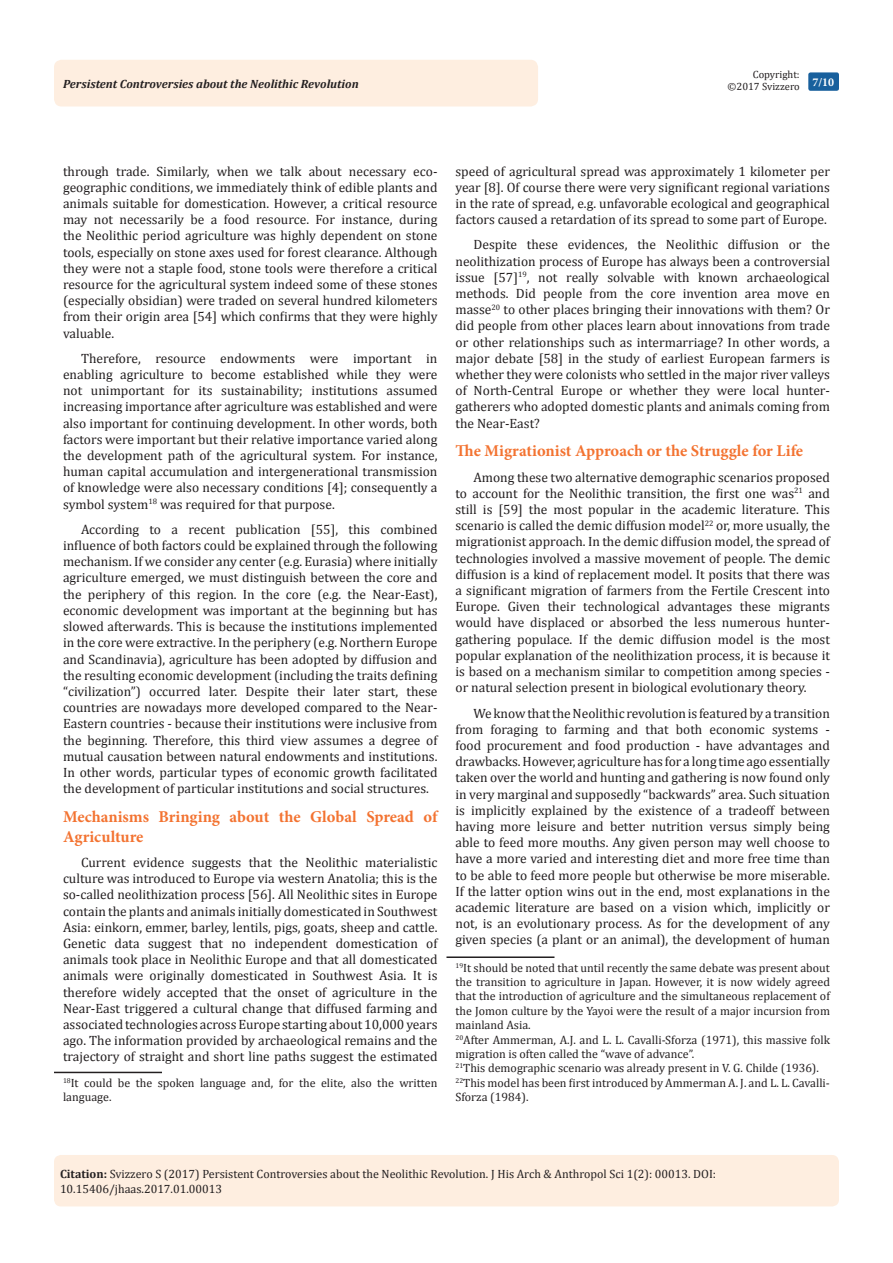
<style>
.page{position:relative;width:893px;height:1263px;background:#fff}
.page>*{position:absolute;margin:0;border:0;box-sizing:border-box;transform-origin:0 0}
.List_Paragraph{font:700 16.5px/19.8px "Minion Pro";color:#f37331}
.t1{font:13.5px/16.2px "Cambria";color:#231f20;text-align:justify}
.t2{font:12px/14.4px "Cambria";color:#231f20}
.t3{font:italic 700 12px "Cambria";color:#231f20}
.t4{font:700 12px "Minion Pro";color:#fff}
.t5{font:10.5px/12.6px "Cambria";color:#231f20;text-align:right}
.s1{font-weight:700}
</style>
<div class="page">
<div style="left:54px;top:1155px;width:785px;height:51px;background:#feeee0;border-radius:7px"></div>
<div style="left:54px;top:60px;width:484px;height:46px;background:#feeee0;border-radius:8px"></div>
<div style="left:808px;top:72px;width:31px;height:19px;background:#18609d;border-radius:2px"></div>
<hr style="left:54px;top:1072px;width:108px;height:1px;background:#231f20">
<hr style="left:446px;top:956px;width:108px;height:2px;background:#231f20">
<p class="t5" style="left:728px;top:68px;width:74px">Copyright: ©2017 Svizzero</p>
<p class="t3" style="left:63px;top:75px;width:297px">Persistent Controversies about the Neolithic Revolution</p>
<p class="t4" style="left:812px;top:74px;width:23px">7/10</p>
<p class="t1" style="left:63px;top:163px;width:376px">through trade. Similarly, when we talk about necessary eco&shy;geographic conditions, we immediately think of edible plants and animals suitable for domestication. However, a critical resource may not necessarily be a food resource. For instance, during the Neolithic period agriculture was highly dependent on stone tools, especially on stone axes used for forest clearance. Although they were not a staple food, stone tools were therefore a critical resource for the agricultural system indeed some of these stones (especially obsidian) were traded on several hundred kilometers from their origin area [54] which confirms that they were highly valuable.</p>
<p class="t1" style="left:63px;top:350px;width:376px;text-indent:18px">Therefore, resource endowments were important in enabling agriculture to become established while they were not unimportant for its sustainability; institutions assumed increasing importance after agriculture was established and were also important for continuing development. In other words, both factors were important but their relative importance varied along the development path of the agricultural system. For instance, human capital accumulation and intergenerational transmission of knowledge were also necessary conditions [4]; consequently a symbol system<sup>18</sup> was required for that purpose.</p>
<p class="t1" style="left:63px;top:521px;width:376px;text-indent:18px">According to a recent publication [55], this combined influence of both factors could be explained through the following mechanism. If we consider any center (e.g. Eurasia) where initially agriculture emerged, we must distinguish between the core and the periphery of this region. In the core (e.g. the Near-East), economic development was important at the beginning but has slowed afterwards. This is because the institutions implemented in the core were extractive. In the periphery (e.g. Northern Europe and Scandinavia), agriculture has been adopted by diffusion and the resulting economic development (including the traits defining “civilization”) occurred later. Despite their later start, these countries are nowadays more developed compared to the Near-Eastern countries - because their institutions were inclusive from the beginning. Therefore, this third view assumes a degree of mutual causation between natural endowments and institutions.<br>In other words, particular types of economic growth facilitated the development of particular institutions and social structures.</p>
<p class="List_Paragraph" style="left:63px;top:806px;width:376px">Mechanisms Bringing about the Global Spread of<br>Agriculture</p>
<p class="t1" style="left:63px;top:854px;width:376px;text-indent:18px">Current evidence suggests that the Neolithic materialistic culture was introduced to Europe via western Anatolia; this is the so-called neolithization process [56]. All Neolithic sites in Europe contain the plants and animals initially domesticated in Southwest Asia: einkorn, emmer, barley, lentils, pigs, goats, sheep and cattle.<br>Genetic data suggest that no independent domestication of animals took place in Neolithic Europe and that all domesticated animals were originally domesticated in Southwest Asia. It is therefore widely accepted that the onset of agriculture in the Near-East triggered a cultural change that diffused farming and associated technologies across Europe starting about 10,000 years ago. The information provided by archaeological remains and the trajectory of straight and short line paths suggest the estimated</p>
<p class="t2" style="left:63px;top:1075px;width:376px"><sup>18</sup>It could be the spoken language and, for the elite, also the written language.</p>
<p class="t1" style="left:455px;top:163px;width:376px">speed of agricultural spread was approximately 1 kilometer per year [8]. Of course there were very significant regional variations in the rate of spread, e.g. unfavorable ecological and geographical factors caused a retardation of its spread to some part of Europe.</p>
<p class="t1" style="left:455px;top:237px;width:376px;text-indent:18px">Despite these evidences, the Neolithic diffusion or the neolithization process of Europe has always been a controversial issue [57]<sup>19</sup>, not really solvable with known archaeological methods. Did people from the core invention area move en masse<sup>20</sup> to other places bringing their innovations with them? Or did people from other places learn about innovations from trade or other relationships such as intermarriage? In other words, a major debate [58] in the study of earliest European farmers is whether they were colonists who settled in the major river valleys of North-Central Europe or whether they were local hunter&shy;gatherers who adopted domestic plants and animals coming from the Near-East?</p>
<p class="List_Paragraph" style="left:455px;top:441px;width:349px">The Migrationist Approach or the Struggle for Life</p>
<p class="t1" style="left:455px;top:469px;width:376px;text-indent:18px">Among these two alternative demographic scenarios proposed to account for the Neolithic transition, the first one was<sup>21</sup> and still is [59] the most popular in the academic literature. This scenario is called the demic diffusion model<sup>22</sup> or, more usually, the migrationist approach. In the demic diffusion model, the spread of technologies involved a massive movement of people. The demic diffusion is a kind of replacement model. It posits that there was a significant migration of farmers from the Fertile Crescent into Europe. Given their technological advantages these migrants would have displaced or absorbed the less numerous hunter&shy;gathering populace. If the demic diffusion model is the most popular explanation of the neolithization process, it is because it is based on a mechanism similar to competition among species - or natural selection present in biological evolutionary theory.</p>
<p class="t1" style="left:455px;top:705px;width:376px;text-indent:18px">We know that the Neolithic revolution is featured by a transition from foraging to farming and that both economic systems - food procurement and food production - have advantages and drawbacks. However, agriculture has for a long time ago essentially taken over the world and hunting and gathering is now found only in very marginal and supposedly “backwards” area. Such situation is implicitly explained by the existence of a tradeoff between having more leisure and better nutrition versus simply being able to feed more mouths. Any given person may well choose to have a more varied and interesting diet and more free time than to be able to feed more people but otherwise be more miserable.<br>If the latter option wins out in the end, most explanations in the academic literature are based on a vision which, implicitly or not, is an evolutionary process. As for the development of any given species (a plant or an animal), the development of human</p>
<p class="t2" style="left:455px;top:960px;width:376px;text-align:justify"><sup>19</sup>It should be noted that until recently the same debate was present about the transition to agriculture in Japan. However, it is now widely agreed that the introduction of agriculture and the simultaneous replacement of the Jomon culture by the Yayoi were the result of a major incursion from mainland Asia.</p>
<p class="t2" style="left:455px;top:1032px;width:376px"><sup>20</sup>After Ammerman, A.J. and L. L. Cavalli-Sforza (1971), this massive folk migration is often called the “wave of advance”.</p>
<p class="t2" style="left:455px;top:1061px;width:365px"><sup>21</sup>This demographic scenario was already present in V. G. Childe (1936).</p>
<p class="t2" style="left:455px;top:1075px;width:376px"><sup>22</sup>This model has been first introduced by Ammerman A. J. and L. L. Cavalli-<br>Sforza (1984).</p>
<p class="t2" style="left:60px;top:1167px;width:658px"><span class="s1">Citation:</span> Svizzero S (2017) Persistent Controversies about the Neolithic Revolution. J His Arch &amp; Anthropol Sci 1(2): 00013. DOI:<br>10.15406/jhaas.2017.01.00013</p>
</div>
